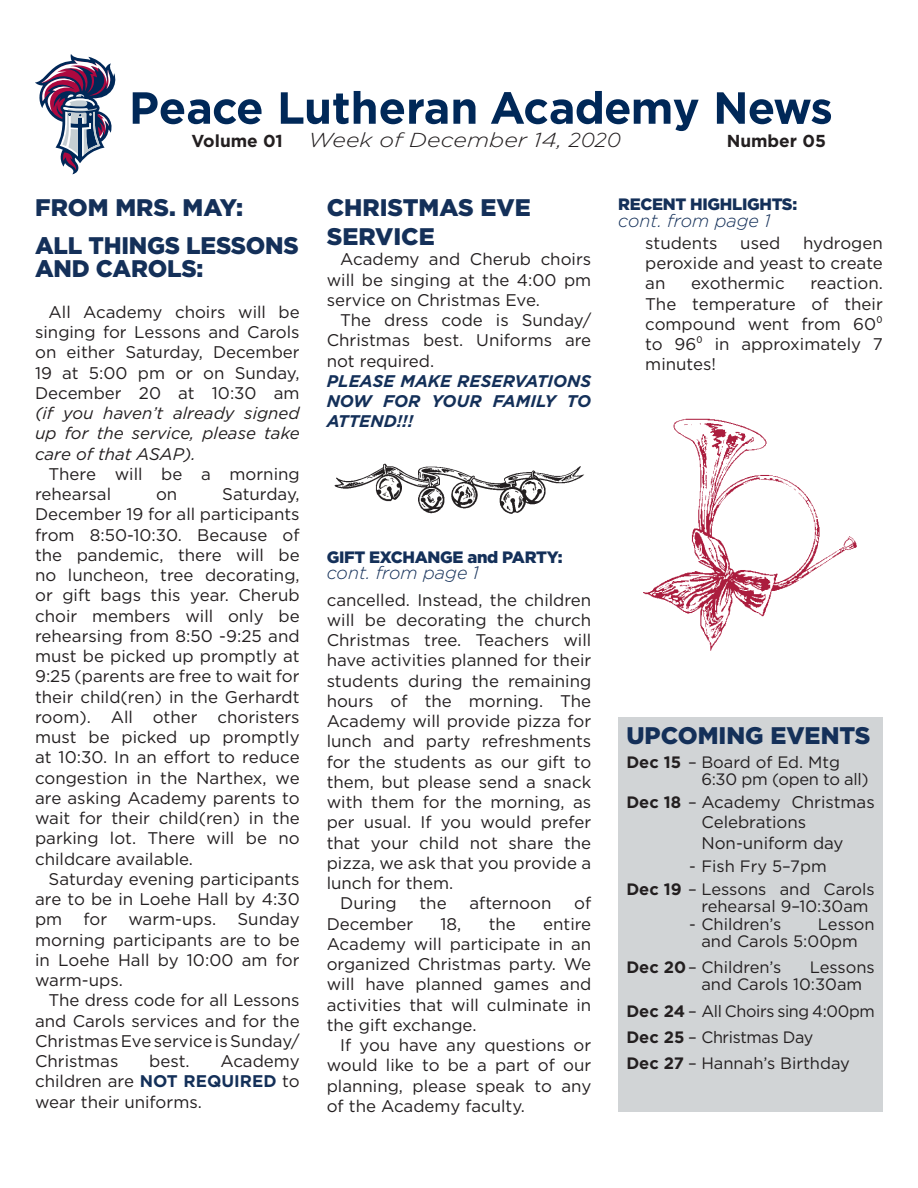
<style>
.page{position:relative;width:918px;height:1188px;background:#fff}
.page>*{position:absolute;margin:0;border:0;box-sizing:border-box;transform-origin:0 0}
.t1{font:900 24px/38.2px "Gotham";color:#143059}
.t2{font:italic 300 20.25px "Gotham";color:#231f20;scale:1.15 1}
.t3{font:italic 300 18px "Gotham";color:#143059}
.t4{font:700 17.25px "Gotham";color:#231f20}
.t5{font:16.8px/20.2px "Gotham";color:#231f20;text-align:justify}
.t6{font:italic 16.8px/20.2px "Gotham";color:#231f20;text-align:justify}
.t7{font:italic 700 16.8px/20.2px "Gotham";color:#143059;text-align:justify}
.t8{font:16.5px/17.2px "Gotham";color:#231f20}
.t9{font:16.5px/26.2px "Gotham";letter-spacing:-.02em;color:#231f20}
.t10{font:900 16.5px "Gotham";letter-spacing:-.02em;color:#143059}
.s1{font-weight:700;color:#143059}
.s2{font-weight:700}
.s3{font-weight:700;font-size:16.5px}
.s4{font-size:16.5px}
</style>
<div class="page">
<svg style="left:133px;top:92px;width:129px;height:32px"></svg>
<svg style="left:281px;top:91px;width:194px;height:33px"></svg>
<svg style="left:491px;top:91px;width:208px;height:40px"></svg>
<svg style="left:717px;top:92px;width:114px;height:32px"></svg>
<svg style="left:35px;top:54px;width:81px;height:120px"></svg>
<div style="left:618px;top:717px;width:265px;height:395px;background:#d1d4d6"></div>
<img style="left:334px;top:463px;width:250px;height:51px">
<img style="left:643px;top:418px;width:214px;height:233px">
<p class="t4" style="left:191px;top:129px;width:93px">Volume 01</p>
<p class="t2" style="left:308px;top:127px;width:273px">Week of December 14, 2020</p>
<p class="t4" style="left:727px;top:129px;width:101px">Number 05</p>
<h1 class="t1" style="left:35px;top:188px;width:265px">FROM MRS. MAY:<br>ALL THINGS LESSONS</h1>
<h1 class="t1" style="left:35px;top:249px;width:170px">AND CAROLS:</h1>
<p class="t5" style="left:35px;top:301px;width:266px;text-indent:14px">All Academy choirs will be singing for Lessons and Carols on either Saturday, December 19 at 5:00 pm or on Sunday, December 20 at 10:30 am</p>
<p class="t6" style="left:35px;top:403px;width:266px">(if you haven’t already signed up for the service, please take care of that ASAP).</p>
<p class="t5" style="left:35px;top:463px;width:266px;text-indent:14px">There will be a morning rehearsal</p>
<p class="t5" style="left:35px;top:484px;width:266px;text-indent:187px">Saturday, December 19 for all participants from 8:50-10:30. Because of the pandemic, there will be no luncheon, tree decorating, or gift bags this year. Cherub choir members will only be rehearsing from 8:50 -9:25 and must be picked up promptly at 9:25 (parents are free to wait for their child(ren) in the Gerhardt room). All other choristers must be picked up promptly at 10:30. In an effort to reduce congestion in the Narthex, we are asking Academy parents to wait for their child(ren) in the parking lot. There will be no childcare available.</p>
<p class="t5" style="left:35px;top:868px;width:266px;text-indent:14px">Saturday evening participants are to be in Loehe Hall by 4:30 pm</p>
<p class="t5" style="left:156px;top:484px;width:23px">on</p>
<p class="t5" style="left:84px;top:909px;width:25px">for</p>
<p class="t5" style="left:128px;top:909px;width:89px">warm-ups.</p>
<p class="t5" style="left:35px;top:909px;width:266px;text-indent:202px">Sunday morning participants are to be in Loehe Hall by 10:00 am for warm-ups.</p>
<p class="t5" style="left:35px;top:990px;width:266px;text-indent:14px">The dress code for all Lessons and Carols services and for the Christmas Eve service is Sunday/ Christmas</p>
<p class="t5" style="left:35px;top:1051px;width:266px;text-indent:185px">Academy children are <span class="s1">NOT REQUIRED</span> to wear their uniforms.</p>
<p class="t5" style="left:149px;top:1051px;width:42px">best.</p>
<h1 class="t1" style="left:327px;top:193px;width:206px;line-height:28.8px">CHRISTMAS EVE<br>SERVICE</h1>
<p class="t5" style="left:327px;top:249px;width:266px;text-indent:14px">Academy and Cherub choirs will be singing at the 4:00 pm service on Christmas Eve.</p>
<p class="t5" style="left:327px;top:310px;width:266px;text-indent:14px">The dress code is Sunday/ Christmas best. Uniforms are not required.</p>
<p class="t7" style="left:327px;top:371px;width:266px">PLEASE MAKE RESERVATIONS NOW FOR YOUR FAMILY TO ATTEND!!!</p>
<p class="t10" style="left:327px;top:545px;width:237px">GIFT EXCHANGE and PARTY:</p>
<p class="t3" style="left:327px;top:561px;width:154px">cont. from page 1</p>
<p class="t5" style="left:327px;top:589px;width:266px">cancelled. Instead, the children</p>
<p class="t5" style="left:327px;top:609px;width:266px">will be decorating the church</p>
<p class="t5" style="left:327px;top:630px;width:266px">Christmas tree. Teachers will</p>
<p class="t5" style="left:327px;top:650px;width:266px">have activities planned for their</p>
<p class="t5" style="left:327px;top:670px;width:266px">students during the remaining</p>
<p class="t5" style="left:327px;top:690px;width:266px">hours of the morning. The</p>
<p class="t5" style="left:327px;top:711px;width:266px">Academy will provide pizza for</p>
<p class="t5" style="left:327px;top:731px;width:266px">lunch and party refreshments</p>
<p class="t5" style="left:327px;top:751px;width:266px">for the students as our gift to</p>
<p class="t5" style="left:327px;top:771px;width:266px">them, but please send a snack</p>
<p class="t5" style="left:327px;top:792px;width:266px">with them for the morning, as</p>
<p class="t5" style="left:327px;top:812px;width:266px">per usual. If you would prefer</p>
<p class="t5" style="left:327px;top:832px;width:266px">that your child not share the</p>
<p class="t5" style="left:327px;top:852px;width:266px">pizza, we ask that you provide a</p>
<p class="t5" style="left:327px;top:873px;width:128px">lunch for them.</p>
<p class="t5" style="left:340px;top:893px;width:58px">During</p>
<p class="t5" style="left:419px;top:893px;width:29px">the</p>
<p class="t5" style="left:469px;top:893px;width:83px">afternoon</p>
<p class="t5" style="left:574px;top:893px;width:19px">of</p>
<p class="t5" style="left:327px;top:913px;width:88px">December</p>
<p class="t5" style="left:441px;top:913px;width:22px">18,</p>
<p class="t5" style="left:489px;top:913px;width:29px">the</p>
<p class="t5" style="left:327px;top:913px;width:266px;text-indent:217px">entire Academy will participate in an organized Christmas party. We will have planned games and activities that will culminate in the gift exchange.</p>
<p class="t5" style="left:327px;top:1035px;width:266px;text-indent:14px">If you have any questions or would like to be a part of our planning, please speak to any of the Academy faculty.</p>
<p class="t10" style="left:618px;top:193px;width:180px">RECENT HIGHLIGHTS:</p>
<p class="t3" style="left:618px;top:209px;width:154px">cont. from page 1</p>
<p class="t5" style="left:645px;top:232px;width:74px">students</p>
<p class="t5" style="left:740px;top:232px;width:41px">used</p>
<p class="t5" style="left:645px;top:232px;width:239px;text-indent:158px">hydrogen peroxide and yeast to create an</p>
<p class="t5" style="left:691px;top:273px;width:95px">exothermic</p>
<p class="t5" style="left:645px;top:273px;width:239px;text-indent:165px">reaction.<br>The temperature of their compound went from 60⁰ to 96⁰ in approximately 7 minutes!</p>
<h1 class="t1" style="left:626px;top:717px;width:246px">UPCOMING EVENTS</h1>
<p class="t9" style="left:701px;top:753px;width:169px;line-height:17.2px;text-indent:-75px"><span class="s2">Dec 15</span> – Board of Ed. Mtg<br>6:30 pm (open to all)</p>
<p class="t5" style="left:701px;top:792px;width:175px;text-align:left;text-indent:-75px"><span class="s3">Dec 18</span> <span class="s4">–</span> Academy Christmas<br>Celebrations<br>Non-uniform day</p>
<p class="t8" style="left:626px;top:854px;width:250px;line-height:23.2px;text-indent:63px">- Fish Fry 5–7pm<br><span class="s2">Dec 19</span> – Lessons and Carols</p>
<p class="t8" style="left:701px;top:898px;width:169px">rehearsal 9–10:30am</p>
<p class="t8" style="left:689px;top:915px;width:94px">- Children’s</p>
<p class="t8" style="left:701px;top:915px;width:175px;text-indent:116px">Lesson and Carols 5:00pm</p>
<p class="t8" style="left:626px;top:958px;width:157px"><span class="s2">Dec 20</span>– Children’s</p>
<p class="t8" style="left:701px;top:958px;width:175px;text-indent:108px">Lessons and Carols 10:30am</p>
<p class="t9" style="left:626px;top:997px;width:250px"><span class="s2">Dec 24</span> – All Choirs sing 4:00pm<br><span class="s2">Dec 25</span> – Christmas Day<br><span class="s2">Dec 27</span> – Hannah’s Birthday</p>
</div>
